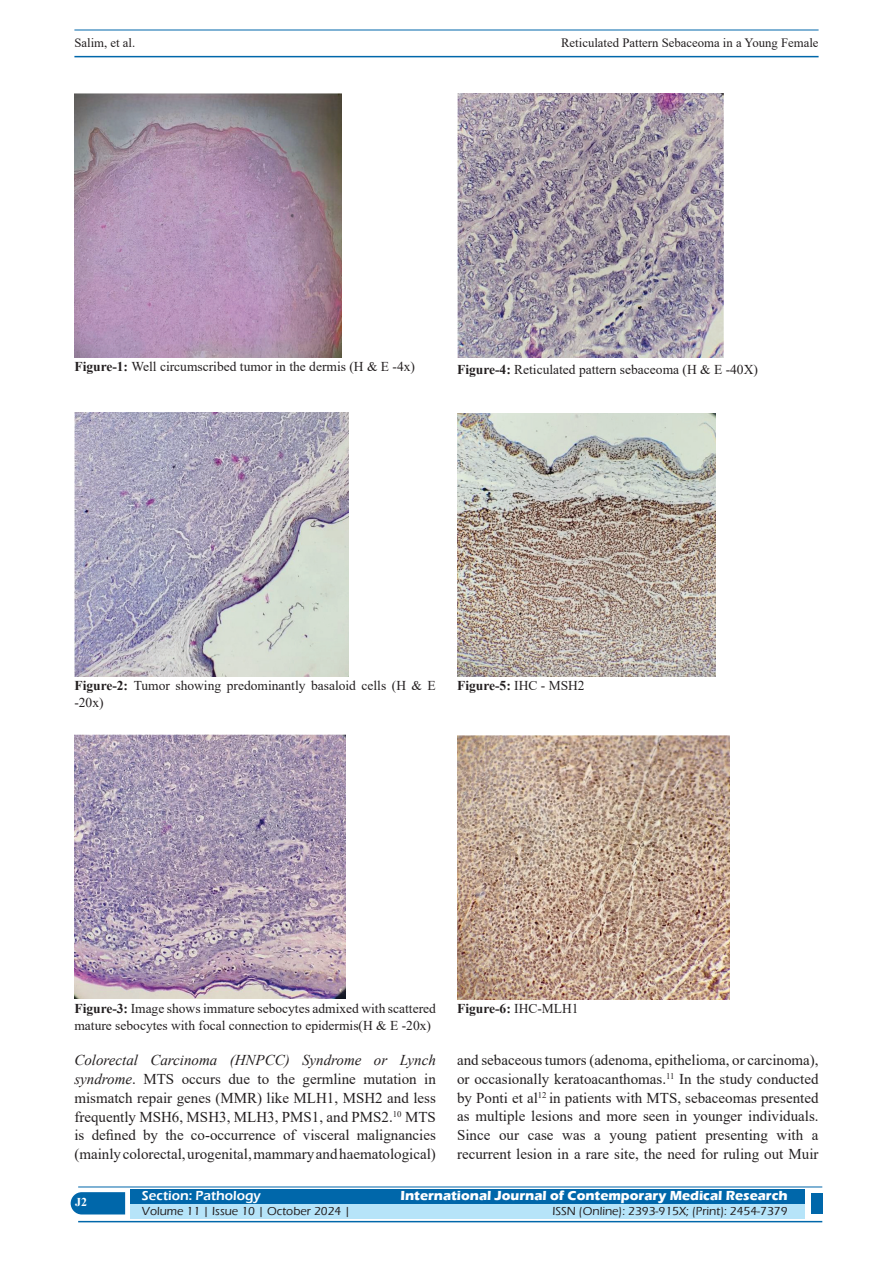
<style>
.page{position:relative;width:893px;height:1263px;background:#fff}
.page>*{position:absolute;margin:0;border:0;box-sizing:border-box;transform-origin:0 0}
.TX_New{font:15px/18.8px "Times New Roman";color:#231f20;text-align:justify}
.Legend{font:13.5px/17.2px "Times New Roman";color:#231f20}
.t1{font:700 13.5px "Eras ITC";color:#fff}
.Legend-2{font:700 13.5px "Times New Roman";color:#231f20}
.t2{font:600 13.5px "Eras ITC";color:#fff}
.t3{font:12.75px "Times New Roman";color:#231f20}
.t4{font:500 12px "Eras ITC";color:#231f20}
.t5{font:700 12px "Times New Roman";color:#fff}
.s1{font-weight:700}
.s2{font-weight:400}
.s3{font-style:italic}
</style>
<div class="page">
<hr style="left:74px;top:30px;width:745px;height:1px;background:#0067aa">
<hr style="left:74px;top:56px;width:745px;height:1px;background:#0067aa">
<svg style="left:71px;top:1192px;width:54px;height:22px"></svg>
<div style="left:130px;top:1189px;width:674px;height:15px;background:#0067aa"></div>
<div style="left:130px;top:1204px;width:674px;height:15px;background:#b6e4f9"></div>
<hr style="left:78px;top:1186px;width:744px;height:1px;background:#0067aa">
<hr style="left:78px;top:1221px;width:744px;height:1px;background:#0067aa">
<div style="left:811px;top:1193px;width:11px;height:21px;background:#0067aa"></div>
<img style="left:74px;top:94px;width:267px;height:263px">
<img style="left:74px;top:412px;width:274px;height:264px">
<img style="left:74px;top:735px;width:271px;height:263px">
<img style="left:457px;top:94px;width:266px;height:263px">
<img style="left:457px;top:413px;width:259px;height:264px">
<img style="left:457px;top:736px;width:273px;height:263px">
<p class="t3" style="left:74px;top:34px;width:62px">Salim, et al.</p>
<p class="t3" style="left:561px;top:34px;width:259px">Reticulated Pattern Sebaceoma in a Young Female</p>
<p class="Legend" style="left:74px;top:357px;width:342px"><span class="s1">Figure-1:</span> Well circumscribed tumor in the dermis (H &amp; E -4x)</p>
<p class="Legend" style="left:457px;top:361px;width:302px"><span class="s1">Figure-4:</span> Reticulated pattern sebaceoma (H &amp; E -40X)</p>
<p class="Legend" style="left:74px;top:677px;width:363px"><span class="s1">Figure-2:</span> Tumor showing predominantly basaloid cells (H &amp; E -20x)</p>
<p class="Legend-2" style="left:457px;top:676px;width:129px">Figure-5: <span class="s2">IHC - MSH2</span></p>
<p class="Legend" style="left:74px;top:999px;width:363px"><span class="s1">Figure-3:</span> Image shows immature sebocytes admixed with scattered mature sebocytes with focal connection to epidermis(H &amp; E -20x)</p>
<p class="Legend-2" style="left:457px;top:998px;width:123px">Figure-6: <span class="s2">IHC-MLH1</span></p>
<p class="TX_New" style="left:74px;top:1050px;width:363px"><span class="s3">Colorectal Carcinoma (HNPCC) Syndrome or Lynch syndrome</span>. MTS occurs due to the germline mutation in mismatch repair genes (MMR) like MLH1, MSH2 and less frequently MSH6, MSH3, MLH3, PMS1, and PMS2.<sup>10</sup> MTS is defined by the co-occurrence of visceral malignancies (mainly colorectal, urogenital, mammary and haematological)</p>
<p class="TX_New" style="left:457px;top:1050px;width:363px">and sebaceous tumors (adenoma, epithelioma, or carcinoma), or occasionally keratoacanthomas.<sup>11</sup> In the study conducted by Ponti et al<sup>12</sup> in patients with MTS, sebaceomas presented as multiple lesions and more seen in younger individuals.<br>Since our case was a young patient presenting with a recurrent lesion in a rare site, the need for ruling out Muir</p>
<p class="t5" style="left:75px;top:1194px;width:13px">J2</p>
<p class="t2" style="left:142px;top:1188px;width:120px">Section: Pathology</p>
<p class="t1" style="left:400px;top:1188px;width:389px">International Journal of Contemporary Medical Research</p>
<p class="t4" style="left:142px;top:1204px;width:210px">Volume 11 | Issue 10 | October 2024 |</p>
<p class="t4" style="left:552px;top:1204px;width:237px">ISSN (Online): 2393-915X; (Print): 2454-7379</p>
</div>
